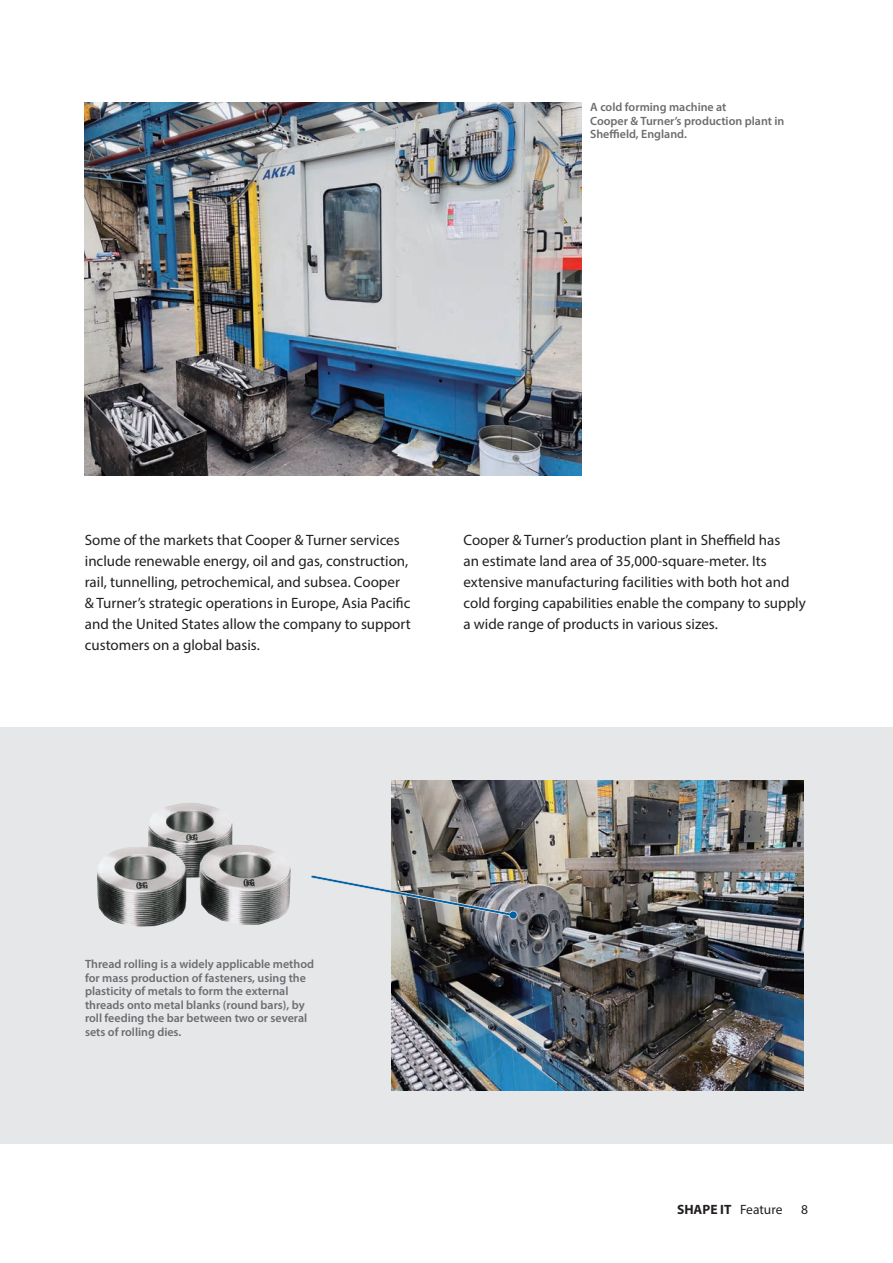
<style>
.page{position:relative;width:893px;height:1263px;background:#fff}
.page>*{position:absolute;margin:0;border:0;box-sizing:border-box;transform-origin:0 0}
.t1{font:15px/21px "Myriad Pro";color:#231f20}
.t2{font:700 13.5px "Myriad Pro";color:#231f20}
.t3{font:13.5px "Myriad Pro";color:#231f20}
.t4{font:600 12px/13.5px "Myriad Pro";color:#6c6d70}
.s1{font-weight:400}
</style>
<div class="page">
<div style="left:0;top:727px;width:893px;height:417px;background:#e6e7e9"></div>
<img style="left:391px;top:781px;width:413px;height:309px">
<img style="left:97px;top:803px;width:194px;height:124px">
<svg style="left:311px;top:875px;width:207px;height:44px"></svg>
<img style="left:85px;top:102px;width:497px;height:373px">
<p class="t4" style="left:590px;top:100px;width:196px">A cold forming machine at<br>Cooper &amp; Turner’s production plant in<br>Sheffield, England.</p>
<p class="t1" style="left:85px;top:530px;width:327px">Some of the markets that Cooper &amp; Turner services include renewable energy, oil and gas, construction, rail, tunnelling, petrochemical, and subsea. Cooper &amp; Turner’s strategic operations in Europe, Asia Pacific and the United States allow the company to support customers on a global basis.</p>
<p class="t1" style="left:463px;top:530px;width:344px">Cooper &amp; Turner’s production plant in Sheffield has<br>an estimate land area of 35,000-square-meter. Its extensive manufacturing facilities with both hot and cold forging capabilities enable the company to supply a wide range of products in various sizes.</p>
<p class="t4" style="left:85px;top:957px;width:231px">Thread rolling is a widely applicable method for mass production of fasteners, using the plasticity of metals to form the external threads onto metal blanks (round bars), by roll feeding the bar between two or several sets of rolling dies.</p>
<p class="t2" style="left:677px;top:1200px;width:107px">SHAPE IT <span class="s1">Feature</span></p>
<p class="t3" style="left:801px;top:1201px;width:8px">8</p>
</div>
